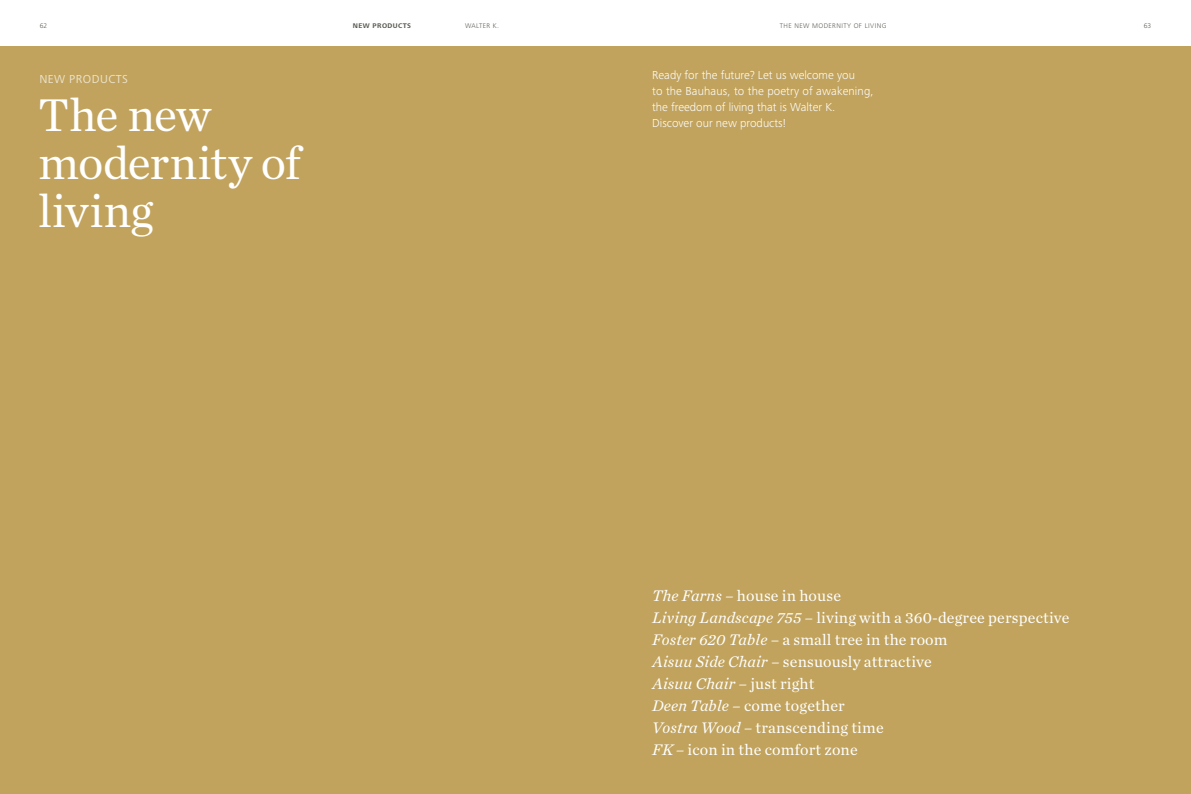
<style>
.page{position:relative;width:1191px;height:794px;background:#fff}
.page>*{position:absolute;margin:0;border:0;box-sizing:border-box;transform-origin:0 0}
.t1{font:48px/48px "Chronicle Text G1";letter-spacing:-.02em;color:#fff}
.t2{font:16px/22px "Chronicle Text G1";letter-spacing:.01em;color:#fff}
.t3{font:300 12px/16px "Frutiger Next LTW1 G";color:#fff}
.t4{font:12px "Frutiger Next LTW1 G";letter-spacing:.04em;color:#ede3ce}
.t5{font:300 7px "Frutiger Next LTW1 G";letter-spacing:.06em;color:#585851}
.t6{font:700 7px "Frutiger Next LTW1 G";letter-spacing:.06em;color:#585851}
.s1{font-style:italic}
</style>
<div class="page">
<div style="left:0;top:47px;width:1191px;height:747px;background:#c1a35d"></div>
<p class="t5" style="left:40px;top:21px;width:9px">62</p>
<p class="t5" style="left:1143px;top:21px;width:9px">63</p>
<p class="t6" style="left:353px;top:21px;width:60px">NEW PRODUCTS</p>
<p class="t5" style="left:465px;top:21px;width:35px">WALTER K.</p>
<p class="t5" style="left:780px;top:21px;width:108px">THE NEW MODERNITY OF LIVING</p>
<p class="t4" style="left:39px;top:72px;width:90px">NEW PRODUCTS</p>
<h1 class="t1" style="left:38px;top:88px;width:264px">The new modernity of living</h1>
<p class="t3" style="left:652px;top:67px;width:223px">Ready for the future? Let us welcome you<br>to the Bauhaus, to the poetry of awakening, the freedom of living that is Walter K.<br>Discover our new products!</p>
<p class="t2" style="left:652px;top:584px;width:419px"><span class="s1">The Farns –</span> house in house<br><span class="s1">Living Landscape 755 –</span> living with a 360-degree perspective <span class="s1">Foster 620 Table</span> – a small tree in the room<br><span class="s1">Aisuu Side Chair –</span> sensuously attractive<br><span class="s1">Aisuu Chair –</span> just right<br><span class="s1">Deen Table –</span> come together<br><span class="s1">Vostra Wood –</span> transcending time<br><span class="s1">FK –</span> icon in the comfort zone</p>
</div>
